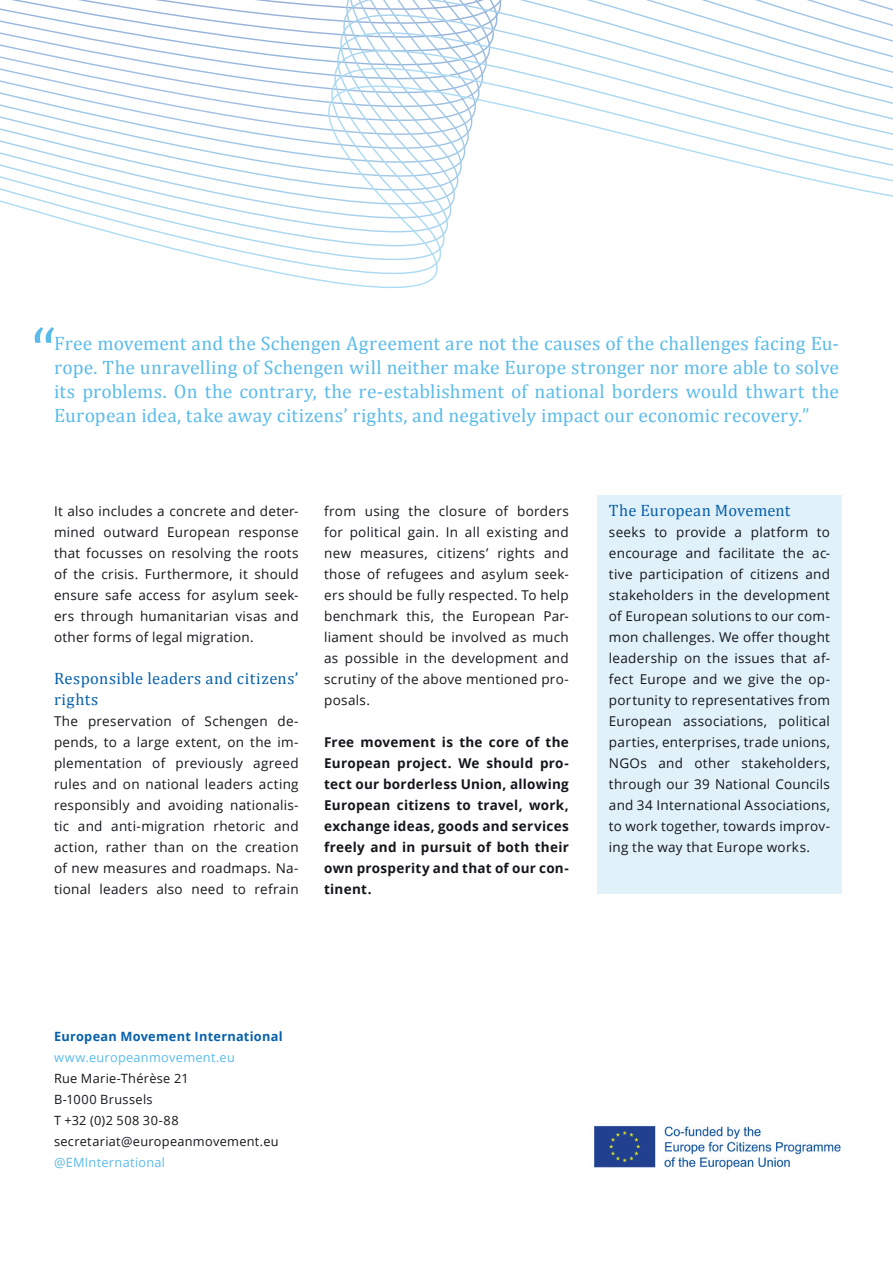
<style>
.page{position:relative;width:893px;height:1263px;background:#fff}
.page>*{position:absolute;margin:0;border:0;box-sizing:border-box;transform-origin:0 0}
.t1{font:19.5px/24px "Cambria";letter-spacing:.01em;color:#5abbea;text-align:justify}
.t2{font:16.5px/21px "Cambria";letter-spacing:.02em;color:#0660ac}
.t3{font:13.5px/21px "Open Sans";letter-spacing:.02em;color:#13161b;text-align:justify}
.t4{font:700 13.5px/21px "Open Sans";letter-spacing:.02em;color:#13161b;text-align:justify}
.t5{font:12.75px/21px "Open Sans";letter-spacing:.025em;color:#13161b}
.t6{font:12.75px "Open Sans";letter-spacing:.025em;color:#5abbea}
.t7{font:700 12.75px "Open Sans";letter-spacing:.02em;color:#0660ac}
</style>
<div class="page">
<svg style="left:0;top:0;width:893px;height:288px"></svg>
<div style="left:597px;top:496px;width:245px;height:398px;background:#e1f1fa"></div>
<img style="left:594px;top:1125px;width:247px;height:45px">
<svg style="left:35px;top:327px;width:19px;height:16px"></svg>
<p class="t1" style="left:54px;top:331px;width:786px">Free movement and the Schengen Agreement are not the causes of the challenges facing Eu&shy;rope. The unravelling of Schengen will neither make Europe stronger nor more able to solve its problems. On the contrary, the re-establishment of national borders would thwart the European idea, take away citizens’ rights, and negatively impact our economic recovery.”</p>
<p class="t3" style="left:54px;top:500px;width:246px">It also includes a concrete and deter&shy;mined outward European response that focusses on resolving the roots of the crisis. Furthermore, it should ensure safe access for asylum seek&shy;ers through humanitarian visas and other forms of legal migration.</p>
<p class="t2" style="left:54px;top:668px;width:246px">Responsible leaders and citizens’ rights</p>
<p class="t3" style="left:54px;top:710px;width:246px">The preservation of Schengen de&shy;pends, to a large extent, on the im&shy;plementation of previously agreed rules and on national leaders acting responsibly and avoiding nationalis&shy;tic and anti-migration rhetoric and action, rather than on the creation of new measures and roadmaps. Na&shy;tional leaders also need to refrain</p>
<p class="t3" style="left:324px;top:500px;width:246px">from using the closure of borders for political gain. In all existing and new measures, citizens’ rights and those of refugees and asylum seek&shy;ers should be fully respected. To help benchmark this, the European Par&shy;liament should be involved as much as possible in the development and scrutiny of the above mentioned pro&shy;posals.</p>
<p class="t4" style="left:324px;top:731px;width:246px">Free movement is the core of the European project. We should pro&shy;tect our borderless Union, allowing European citizens to travel, work, exchange ideas, goods and services freely and in pursuit of both their own prosperity and that of our con&shy;tinent.</p>
<p class="t2" style="left:609px;top:500px;width:183px">The European Movement</p>
<p class="t3" style="left:609px;top:521px;width:223px">seeks to provide a platform to encourage and facilitate the ac&shy;tive participation of citizens and stakeholders in the development of European solutions to our com&shy;mon challenges. We offer thought leadership on the issues that af&shy;fect Europe and we give the op&shy;portunity to representatives from European associations, political parties, enterprises, trade unions, NGOs and other stakeholders, through our 39 National Councils and 34 International Associations, to work together, towards improv&shy;ing the way that Europe works.</p>
<p class="t7" style="left:54px;top:1027px;width:230px">European Movement International</p>
<p class="t6" style="left:54px;top:1049px;width:182px">www.europeanmovement.eu</p>
<p class="t5" style="left:54px;top:1068px;width:226px">Rue Marie-Thérèse 21<br>B-1000 Brussels<br>T +32 (0)2 508 30-88 secretariat@europeanmovement.eu</p>
<p class="t6" style="left:54px;top:1154px;width:113px">@EMInternational</p>
</div>
